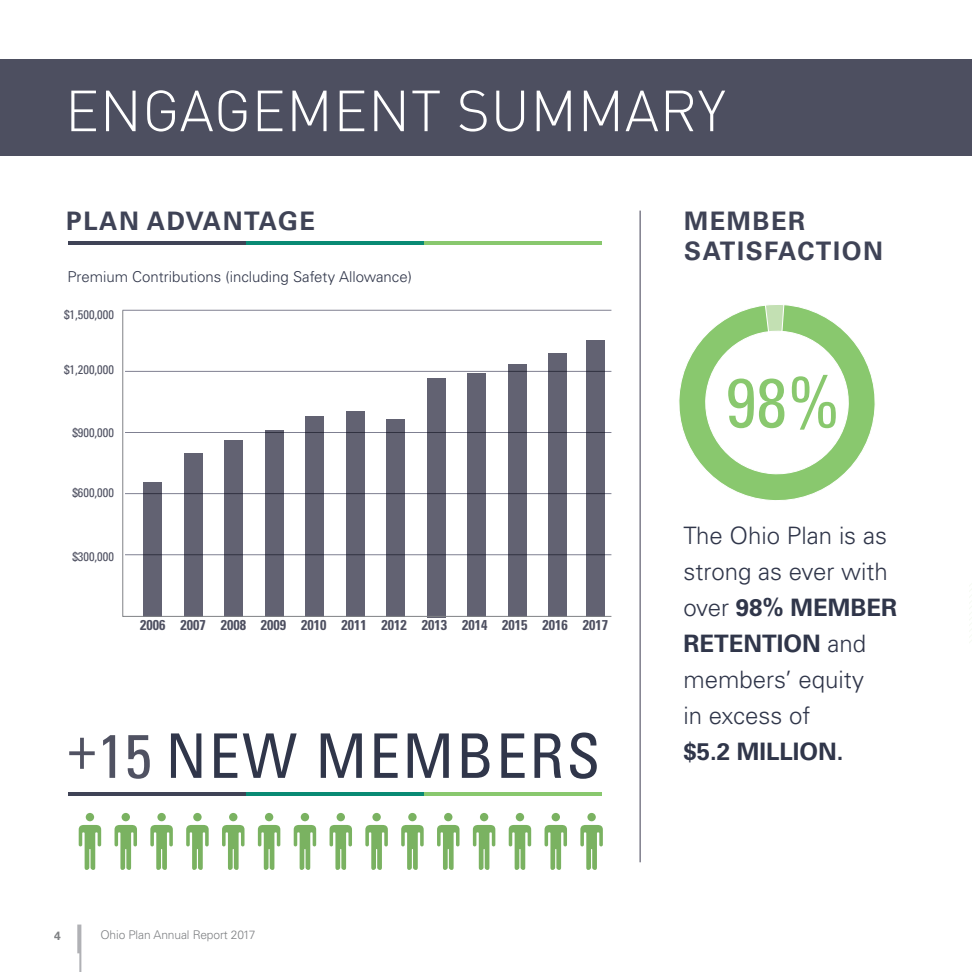
<style>
.page{position:relative;width:972px;height:972px;background:#fff}
.page>*{position:absolute;margin:0;border:0;box-sizing:border-box;transform-origin:0 0}
.t1{font:condensed 69px "Univers LT Std";color:#89c86e}
.Header_-_Large_Green{font:condensed 61.5px "Univers LT Pro";letter-spacing:.04em;color:#30364a}
.Header_-_Large_Green-2{font:300 57px "DIN Pro";letter-spacing:.01em;color:#fff}
.Paragraph_Style_4{font:700 25.5px/30.6px "Univers LT Std";letter-spacing:.06em;color:#3f4356}
.Pull_Quote{font:300 24px/36px "Univers LT Std";color:#30364a}
.Paragraph_Style_1{font:300 15px "Univers LT Std";color:#30364a}
.Board_Names{font:700 condensed 14.25px "Univers LT Pro";color:#4e5061}
.Board_Names-2{font:condensed 12.45px "Univers LT Std";color:#4e5061}
.t2{font:300 12px "Univers LT Std";letter-spacing:-.01em;color:#808285}
.t3{font:700 12px "Univers LT Std";color:#808285}
.s1{color:#505262}
.s2{font-weight:700}
</style>
<div class="page">
<div style="left:0;top:59px;width:972px;height:96px;background:#4d4f60"></div>
<svg style="left:77px;top:925px;width:4px;height:47px"></svg>
<svg style="left:122px;top:310px;width:490px;height:307px"></svg>
<hr style="left:125px;top:554px;width:486px;height:1px;background:#7f8091">
<hr style="left:125px;top:493px;width:486px;height:1px;background:#7f8091">
<hr style="left:125px;top:432px;width:486px;height:1px;background:#7f8091">
<hr style="left:125px;top:371px;width:486px;height:1px;background:#7f8091">
<hr style="left:123px;top:310px;width:488px;height:1px;background:#7f8091">
<svg style="left:79px;top:825px;width:22px;height:45px"></svg>
<div style="left:86px;top:813px;width:8px;height:8px;background:#7ab261;border-radius:50%"></div>
<svg style="left:150px;top:825px;width:23px;height:45px"></svg>
<div style="left:157px;top:813px;width:9px;height:8px;background:#7ab261;border-radius:50%"></div>
<svg style="left:115px;top:825px;width:22px;height:45px"></svg>
<div style="left:122px;top:813px;width:8px;height:8px;background:#7ab261;border-radius:50%"></div>
<svg style="left:186px;top:825px;width:23px;height:45px"></svg>
<div style="left:193px;top:813px;width:9px;height:8px;background:#7ab261;border-radius:50%"></div>
<svg style="left:679px;top:305px;width:196px;height:195px"></svg>
<svg style="left:764px;top:305px;width:21px;height:28px"></svg>
<hr style="left:68px;top:242px;width:178px;height:3px;background:#3f4356">
<hr style="left:246px;top:242px;width:178px;height:3px;background:#098a74">
<hr style="left:424px;top:242px;width:178px;height:3px;background:#89c86e">
<hr style="left:639px;top:211px;width:2px;height:651px;background:#7e7d8b">
<svg style="left:969px;top:583px;width:3px;height:60px"></svg>
<svg style="left:222px;top:825px;width:23px;height:45px"></svg>
<div style="left:229px;top:813px;width:8px;height:8px;background:#7ab261;border-radius:50%"></div>
<svg style="left:294px;top:825px;width:22px;height:45px"></svg>
<div style="left:301px;top:813px;width:8px;height:8px;background:#7ab261;border-radius:50%"></div>
<svg style="left:365px;top:825px;width:23px;height:45px"></svg>
<div style="left:372px;top:813px;width:9px;height:8px;background:#7ab261;border-radius:50%"></div>
<svg style="left:437px;top:825px;width:23px;height:45px"></svg>
<div style="left:444px;top:813px;width:8px;height:8px;background:#7ab261;border-radius:50%"></div>
<svg style="left:509px;top:825px;width:22px;height:45px"></svg>
<div style="left:516px;top:813px;width:8px;height:8px;background:#7ab261;border-radius:50%"></div>
<svg style="left:580px;top:825px;width:23px;height:45px"></svg>
<div style="left:587px;top:813px;width:9px;height:8px;background:#7ab261;border-radius:50%"></div>
<svg style="left:258px;top:825px;width:22px;height:45px"></svg>
<div style="left:265px;top:813px;width:8px;height:8px;background:#7ab261;border-radius:50%"></div>
<svg style="left:330px;top:825px;width:22px;height:45px"></svg>
<div style="left:337px;top:813px;width:8px;height:8px;background:#7ab261;border-radius:50%"></div>
<svg style="left:401px;top:825px;width:23px;height:45px"></svg>
<div style="left:408px;top:813px;width:9px;height:8px;background:#7ab261;border-radius:50%"></div>
<svg style="left:473px;top:825px;width:22px;height:45px"></svg>
<div style="left:480px;top:813px;width:8px;height:8px;background:#7ab261;border-radius:50%"></div>
<svg style="left:545px;top:825px;width:22px;height:45px"></svg>
<div style="left:552px;top:813px;width:8px;height:8px;background:#7ab261;border-radius:50%"></div>
<hr style="left:68px;top:792px;width:178px;height:3px;background:#3f4356">
<hr style="left:246px;top:792px;width:178px;height:3px;background:#098a74">
<hr style="left:424px;top:792px;width:178px;height:3px;background:#89c86e">
<p class="Header_-_Large_Green-2" style="left:65px;top:72px;width:662px">ENGAGEMENT SUMMARY</p>
<p class="Paragraph_Style_4" style="left:66px;top:206px;width:250px">PLAN ADVANTAGE</p>
<p class="Paragraph_Style_1" style="left:68px;top:268px;width:346px">Premium Contributions (including Safety Allowance)</p>
<p class="Board_Names-2" style="left:64px;top:307px;width:51px">$1,500,000</p>
<p class="Board_Names-2" style="left:64px;top:361px;width:51px">$1,200,000</p>
<p class="Board_Names-2" style="left:72px;top:424px;width:43px">$900,000</p>
<p class="Board_Names-2" style="left:72px;top:484px;width:43px">$600,000</p>
<p class="Board_Names-2" style="left:72px;top:549px;width:43px">$300,000</p>
<p class="Board_Names" style="left:140px;top:616px;width:27px">2006</p>
<p class="Board_Names" style="left:181px;top:616px;width:27px">2007</p>
<p class="Board_Names" style="left:221px;top:616px;width:27px">2008</p>
<p class="Board_Names" style="left:261px;top:616px;width:27px">2009</p>
<p class="Board_Names" style="left:301px;top:616px;width:27px">2010</p>
<p class="Board_Names" style="left:341px;top:616px;width:27px">2011</p>
<p class="Board_Names" style="left:382px;top:616px;width:27px">2012</p>
<p class="Board_Names" style="left:422px;top:616px;width:27px">2013</p>
<p class="Board_Names" style="left:462px;top:616px;width:27px">2014</p>
<p class="Board_Names" style="left:502px;top:616px;width:27px">2015</p>
<p class="Board_Names" style="left:542px;top:616px;width:27px">2016</p>
<p class="Board_Names" style="left:583px;top:616px;width:27px">2017</p>
<p class="Header_-_Large_Green" style="left:67px;top:717px;width:535px"><span class="s1">+15</span> NEW MEMBERS</p>
<p class="t3" style="left:54px;top:929px;width:8px">4</p>
<p class="t2" style="left:100px;top:928px;width:157px">Ohio Plan Annual Report 2017</p>
<p class="Paragraph_Style_4" style="left:684px;top:206px;width:200px">MEMBER<br>SATISFACTION</p>
<p class="t1" style="left:726px;top:359px;width:116px">98%</p>
<p class="Pull_Quote" style="left:683px;top:518px;width:215px">The Ohio Plan is as strong as ever with over <span class="s2">98% MEMBER<br>RETENTION</span> and members’ equity<br>in excess of<br><span class="s2">$5.2 MILLION.</span></p>
</div>
